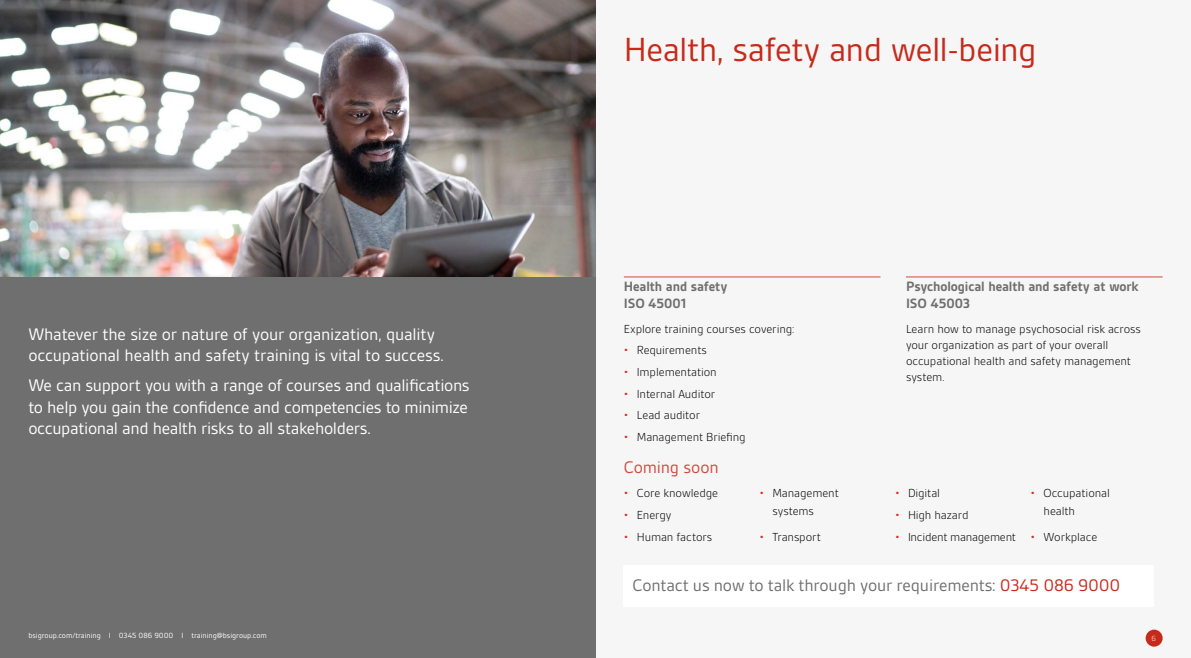
<style>
.page{position:relative;width:1191px;height:658px;background:#f6f6f6}
.page>*{position:absolute;margin:0;border:0;box-sizing:border-box;transform-origin:0 0}
.t1{font:36px "BSI Gesta";letter-spacing:-.015em;color:#c62a1b}
.t2{font:18px/21.5px "BSI Gesta";letter-spacing:-.015em;color:#fff}
.t3{font:18px "BSI Gesta";letter-spacing:-.01em;color:#706f6f}
.t4{font:18px "BSI Gesta";letter-spacing:-.01em;color:#cf4a3d}
.t5{font:700 14.5px/17px "BSI Gesta";letter-spacing:-.005em;color:#706f6f}
.t6{font:300 12.5px/16px "BSI Gesta";letter-spacing:-.01em;color:#000}
.t7{font:8px "BSI Gesta";color:#fff}
.t8{font:300 8px "BSI Gesta";color:#fff}
.s1{color:#e12b1f}
.s2{color:#c62a1b}
</style>
<div class="page">
<div style="left:0;top:0;width:595px;height:658px;background:#706f6f"></div>
<hr style="left:624px;top:277px;width:256px;height:1px;background:#cf4a3d">
<hr style="left:906px;top:277px;width:256px;height:1px;background:#cf4a3d">
<div style="left:624px;top:566px;width:530px;height:41px;background:#fff"></div>
<div style="left:1145px;top:629px;width:17px;height:17px;background:#c62a1b;border-radius:50%"></div>
<img style="left:0;top:0;width:595px;height:276px">
<h2 class="t2" style="left:28px;top:323px;width:417px">Whatever the size or nature of your organization, quality occupational health and safety training is vital to success.</h2>
<h2 class="t2" style="left:28px;top:374px;width:443px;text-align:justify">We can support you with a range of courses and qualifications to help you gain the confidence and competencies to minimize occupational and health risks to all stakeholders.</h2>
<h1 class="t1" style="left:624px;top:31px;width:414px">Health, safety and well-being</h1>
<p class="t5" style="left:624px;top:278px;width:105px">Health and safety<br>ISO 45001</p>
<p class="t6" style="left:624px;top:321px;width:172px">Explore training courses covering:</p>
<p class="t6" style="left:624px;top:342px;width:85px"><span class="s1">•</span> Requirements</p>
<p class="t6" style="left:624px;top:364px;width:94px"><span class="s1">•</span> Implementation</p>
<p class="t6" style="left:624px;top:386px;width:93px"><span class="s1">•</span> Internal Auditor</p>
<p class="t6" style="left:624px;top:407px;width:78px"><span class="s1">•</span> Lead auditor</p>
<p class="t6" style="left:624px;top:429px;width:123px"><span class="s1">•</span> Management Briefing</p>
<h2 class="t4" style="left:624px;top:458px;width:96px">Coming soon</h2>
<p class="t6" style="left:624px;top:485px;width:96px"><span class="s1">•</span> Core knowledge</p>
<p class="t6" style="left:624px;top:507px;width:49px"><span class="s1">•</span> Energy</p>
<p class="t6" style="left:624px;top:528px;width:90px"><span class="s1">•</span> Human factors</p>
<p class="t6" style="left:772px;top:484px;width:68px;line-height:18px;text-indent:-13px"><span class="s1">•</span> Management systems</p>
<p class="t6" style="left:759px;top:528px;width:63px"><span class="s1">•</span> Transport</p>
<p class="t5" style="left:906px;top:278px;width:234px">Psychological health and safety at work<br>ISO 45003</p>
<p class="t6" style="left:906px;top:321px;width:236px">Learn how to manage psychosocial risk across your organization as part of your overall occupational health and safety management system.</p>
<p class="t6" style="left:895px;top:485px;width:47px"><span class="s1">•</span> Digital</p>
<p class="t6" style="left:895px;top:507px;width:75px"><span class="s1">•</span> High hazard</p>
<p class="t6" style="left:895px;top:529px;width:122px"><span class="s1">•</span> Incident management</p>
<p class="t6" style="left:1043px;top:484px;width:68px;line-height:18px;text-indent:-13px"><span class="s1">•</span> Occupational health</p>
<p class="t6" style="left:1030px;top:528px;width:68px"><span class="s1">•</span> Workplace</p>
<h2 class="t3" style="left:632px;top:576px;width:489px">Contact us now to talk through your requirements: <span class="s2">0345 086 9000</span></h2>
<p class="t7" style="left:28px;top:631px;width:240px">bsigroup.com/training I 0345 086 9000 I training@bsigroup.com</p>
<p class="t8" style="left:1151px;top:634px;width:6px">6</p>
</div>
